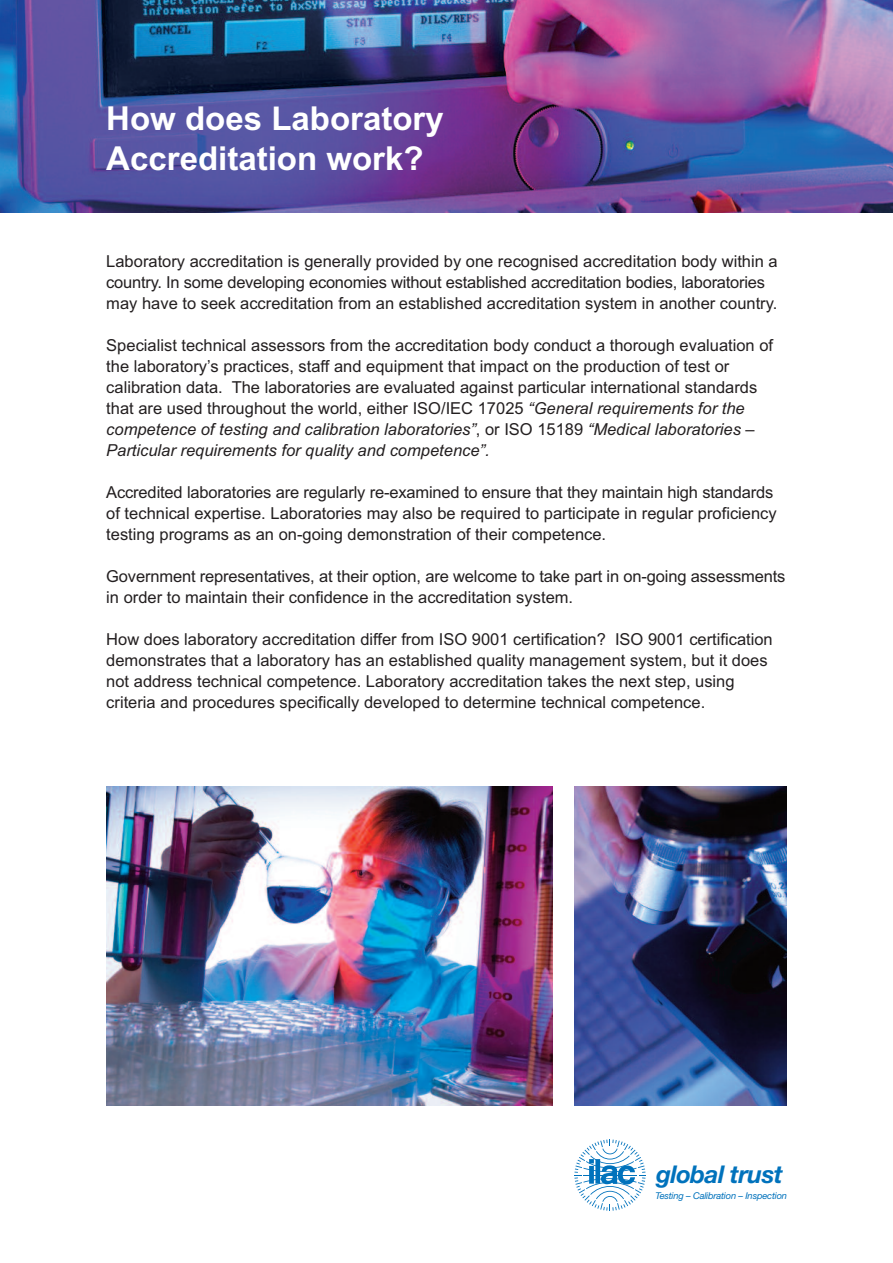
<style>
.page{position:relative;width:893px;height:1263px;background:#fff}
.page>*{position:absolute;margin:0;border:0;box-sizing:border-box;transform-origin:0 0}
.t1{font:700 33px/39.6px "Arial";color:#fff}
.t2{font:italic 700 24.45px "Helvetica Neue";letter-spacing:-.025em;color:#0072bc}
.t3{font:16.5px/21px "Arial";color:#231f20}
.t4{font:italic 9.3px "Helvetica Neue";letter-spacing:-.02em;color:#0072bc}
.s1{font-style:italic}
</style>
<div class="page">
<img style="left:0;top:0;width:893px;height:213px">
<svg style="left:574px;top:1139px;width:72px;height:72px"></svg>
<img style="left:106px;top:787px;width:447px;height:319px">
<img style="left:574px;top:787px;width:213px;height:319px">
<h1 class="t1" style="left:106px;top:99px;width:339px">How does Laboratory<br>Accreditation work?</h1>
<p class="t3" style="left:106px;top:251px;width:673px">Laboratory accreditation is generally provided by one recognised accreditation body within a country. In some developing economies without established accreditation bodies, laboratories may have to seek accreditation from an established accreditation system in another country.</p>
<p class="t3" style="left:106px;top:335px;width:668px">Specialist technical assessors from the accreditation body conduct a thorough evaluation of the laboratory’s practices, staff and equipment that impact on the production of test or calibration data. The laboratories are evaluated against particular international standards that are used throughout the world, either ISO/IEC 17025 <span class="s1">“General requirements for the competence of testing and calibration laboratories”</span>, or ISO 15189 <span class="s1">“Medical laboratories – Particular requirements for quality and competence”.</span></p>
<p class="t3" style="left:106px;top:482px;width:672px">Accredited laboratories are regularly re-examined to ensure that they maintain high standards of technical expertise. Laboratories may also be required to participate in regular proficiency testing programs as an on-going demonstration of their competence.</p>
<p class="t3" style="left:106px;top:566px;width:681px">Government representatives, at their option, are welcome to take part in on-going assessments in order to maintain their confidence in the accreditation system.</p>
<p class="t3" style="left:106px;top:629px;width:668px">How does laboratory accreditation differ from ISO 9001 certification? ISO 9001 certification demonstrates that a laboratory has an established quality management system, but it does not address technical competence. Laboratory accreditation takes the next step, using criteria and procedures specifically developed to determine technical competence.</p>
<h2 class="t2" style="left:656px;top:1166px;width:128px">global trust</h2>
<p class="t4" style="left:655px;top:1193px;width:133px">Testing – Calibration – Inspection</p>
</div>
